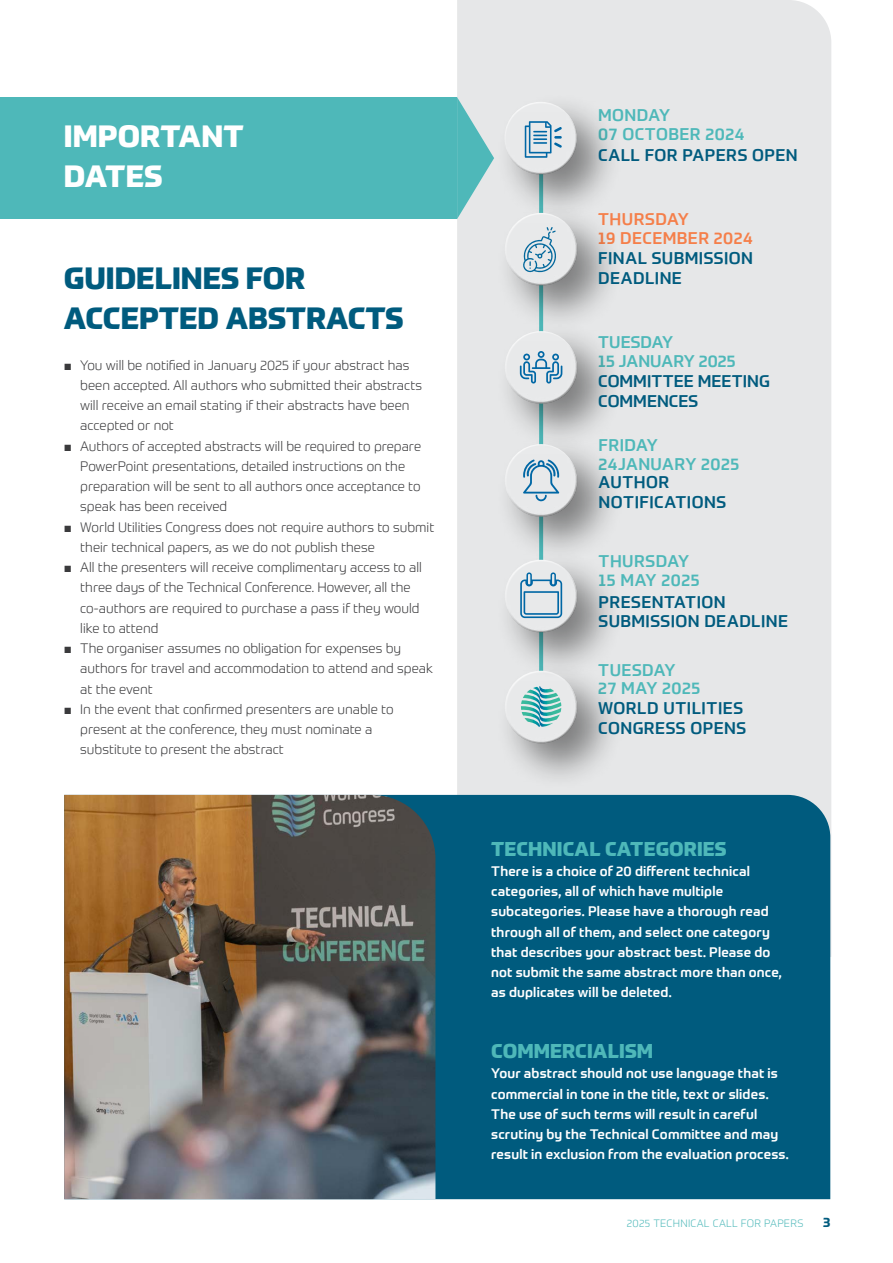
<style>
.page{position:relative;width:893px;height:1263px;background:#fff}
.page>*{position:absolute;margin:0;border:0;box-sizing:border-box;transform-origin:0 0}
.t1{font:800 30px/40.5px "Prometo";color:#005b7e}
.t2{font:800 30px/40.5px "Prometo";letter-spacing:.005em;color:#fff}
.t3{font:800 19.5px "Prometo";letter-spacing:.005em;color:#4eb8b9}
.t4{font:500 16.5px/19.8px "Prometo";letter-spacing:.025em;color:#005b7e}
.t5{font:500 16.5px/19.5px "Prometo";letter-spacing:.025em;color:#4eb8b9}
.t6{font:500 16.5px/19.8px "Prometo";color:#005b7e}
.t7{font:500 16.5px/19.5px "Prometo";letter-spacing:.025em;color:#f57f4a}
.t8{font:500 16.5px/19.5px "Prometo";letter-spacing:.005em;color:#4eb8b9}
.t9{font:300 13.5px/20.2px "Prometo";color:#3a3a3c}
.t10{font:500 13.5px/20.2px "Prometo";letter-spacing:.015em;color:#fff}
.t11{font:700 13.5px "Prometo";color:#005b7e}
.t12{font:300 10.5px "Prometo";letter-spacing:.025em;color:#4eb8b9}
.s1{font-family:"Arial";font-weight:900}
</style>
<div class="page">
<div style="left:0;top:97px;width:457px;height:122px;background:#4eb8b9"></div>
<div style="left:457px;top:0;width:374px;height:957px;background:#e6e7e8"></div>
<div style="left:435px;top:795px;width:395px;height:404px;background:#005b7e"></div>
<img style="left:64px;top:795px;width:371px;height:404px">
<div style="left:495px;top:92px;width:129px;height:130px;background:#000;opacity:.44"></div>
<svg style="left:502px;top:99px;width:76px;height:13px"></svg>
<svg style="left:502px;top:112px;width:76px;height:64px;background:#d7d8d9"></svg>
<svg style="left:525px;top:121px;width:37px;height:37px"></svg>
<div style="left:495px;top:203px;width:130px;height:130px;background:#000;opacity:.44"></div>
<svg style="left:502px;top:210px;width:76px;height:13px"></svg>
<svg style="left:502px;top:223px;width:76px;height:64px;background:#d6d7d8"></svg>
<svg style="left:522px;top:227px;width:35px;height:46px;background:#b8ced9"></svg>
<div style="left:495px;top:434px;width:130px;height:130px;background:#000;opacity:.44"></div>
<div style="left:502px;top:442px;width:76px;height:55px;background:linear-gradient(to right,#edefef,#dddedf)"></div>
<svg style="left:502px;top:455px;width:76px;height:63px;background:#d6d8d8"></svg>
<div style="left:495px;top:661px;width:130px;height:130px;background:#000;opacity:.44"></div>
<svg style="left:502px;top:681px;width:76px;height:64px;background:#d6d7d8"></svg>
<svg style="left:521px;top:686px;width:40px;height:41px;background:#88c8c6"></svg>
<div style="left:495px;top:321px;width:130px;height:130px;background:#000;opacity:.44"></div>
<div style="left:502px;top:329px;width:76px;height:55px;background:linear-gradient(to right,#ecedee,#dedfe0)"></div>
<svg style="left:502px;top:342px;width:76px;height:63px;background:#d7d8d9"></svg>
<svg style="left:520px;top:351px;width:42px;height:33px"></svg>
<svg style="left:457px;top:97px;width:37px;height:122px;background:#9acfd0"></svg>
<div style="left:495px;top:550px;width:130px;height:130px;background:#000;opacity:.44"></div>
<svg style="left:502px;top:557px;width:76px;height:13px"></svg>
<svg style="left:502px;top:570px;width:76px;height:64px;background:#d4d5d6"></svg>
<svg style="left:523px;top:459px;width:36px;height:42px;background:#acc7d8"></svg>
<svg style="left:520px;top:572px;width:42px;height:46px;background:#abc7d7"></svg>
<h1 class="t2" style="left:64px;top:116px;width:182px">IMPORTANT<br>DATES</h1>
<h1 class="t1" style="left:64px;top:258px;width:341px">GUIDELINES FOR<br>ACCEPTED ABSTRACTS</h1>
<p class="t9" style="left:80px;top:355px;width:343px;text-indent:-16px"><span class="s1">■</span> You will be notified in January 2025 if your abstract has been accepted. All authors who submitted their abstracts will receive an email stating if their abstracts have been accepted or not</p>
<p class="t9" style="left:80px;top:436px;width:342px;text-indent:-16px"><span class="s1">■</span> Authors of accepted abstracts will be required to prepare PowerPoint presentations, detailed instructions on the preparation will be sent to all authors once acceptance to speak has been received</p>
<p class="t9" style="left:80px;top:517px;width:356px;text-indent:-16px"><span class="s1">■</span> World Utilities Congress does not require authors to submit their technical papers, as we do not publish these</p>
<p class="t9" style="left:80px;top:557px;width:343px;text-indent:-16px"><span class="s1">■</span> All the presenters will receive complimentary access to all three days of the Technical Conference. However, all the co-authors are required to purchase a pass if they would like to attend</p>
<p class="t9" style="left:80px;top:638px;width:354px;text-indent:-16px"><span class="s1">■</span> The organiser assumes no obligation for expenses by authors for travel and accommodation to attend and speak at the event</p>
<p class="t9" style="left:80px;top:699px;width:315px;text-indent:-16px"><span class="s1">■</span> In the event that confirmed presenters are unable to present at the conference, they must nominate a substitute to present the abstract</p>
<p class="t5" style="left:598px;top:105px;width:148px">MONDAY<br>07 OCTOBER 2024</p>
<p class="t4" style="left:598px;top:145px;width:201px">CALL FOR PAPERS OPEN</p>
<p class="t7" style="left:598px;top:209px;width:156px">THURSDAY<br>19 DECEMBER 2024</p>
<p class="t4" style="left:598px;top:248px;width:156px">FINAL SUBMISSION<br>DEADLINE</p>
<p class="t8" style="left:598px;top:332px;width:139px">TUESDAY<br>15 JANUARY 2025</p>
<p class="t6" style="left:598px;top:371px;width:173px">COMMITTEE MEETING<br>COMMENCES</p>
<p class="t5" style="left:598px;top:435px;width:142px">FRIDAY<br>24JANUARY 2025</p>
<p class="t4" style="left:598px;top:472px;width:129px">AUTHOR<br>NOTIFICATIONS</p>
<p class="t5" style="left:598px;top:551px;width:103px">THURSDAY<br>15 MAY 2025</p>
<p class="t4" style="left:598px;top:592px;width:191px">PRESENTATION<br>SUBMISSION DEADLINE</p>
<p class="t5" style="left:598px;top:661px;width:104px;line-height:18px">TUESDAY<br>27 MAY 2025</p>
<p class="t4" style="left:598px;top:698px;width:149px">WORLD UTILITIES<br>CONGRESS OPENS</p>
<h2 class="t3" style="left:491px;top:836px;width:237px">TECHNICAL CATEGORIES</h2>
<p class="t10" style="left:491px;top:861px;width:292px">There is a choice of 20 different technical categories, all of which have multiple subcategories. Please have a thorough read through all of them, and select one category that describes your abstract best. Please do not submit the same abstract more than once, as duplicates will be deleted.</p>
<h2 class="t3" style="left:491px;top:1039px;width:164px">COMMERCIALISM</h2>
<p class="t10" style="left:491px;top:1063px;width:299px">Your abstract should not use language that is commercial in tone in the title, text or slides.<br>The use of such terms will result in careful scrutiny by the Technical Committee and may result in exclusion from the evaluation process.</p>
<p class="t12" style="left:627px;top:1217px;width:178px">2025 TECHNICAL CALL FOR PAPERS</p>
<p class="t11" style="left:823px;top:1214px;width:9px">3</p>
</div>
